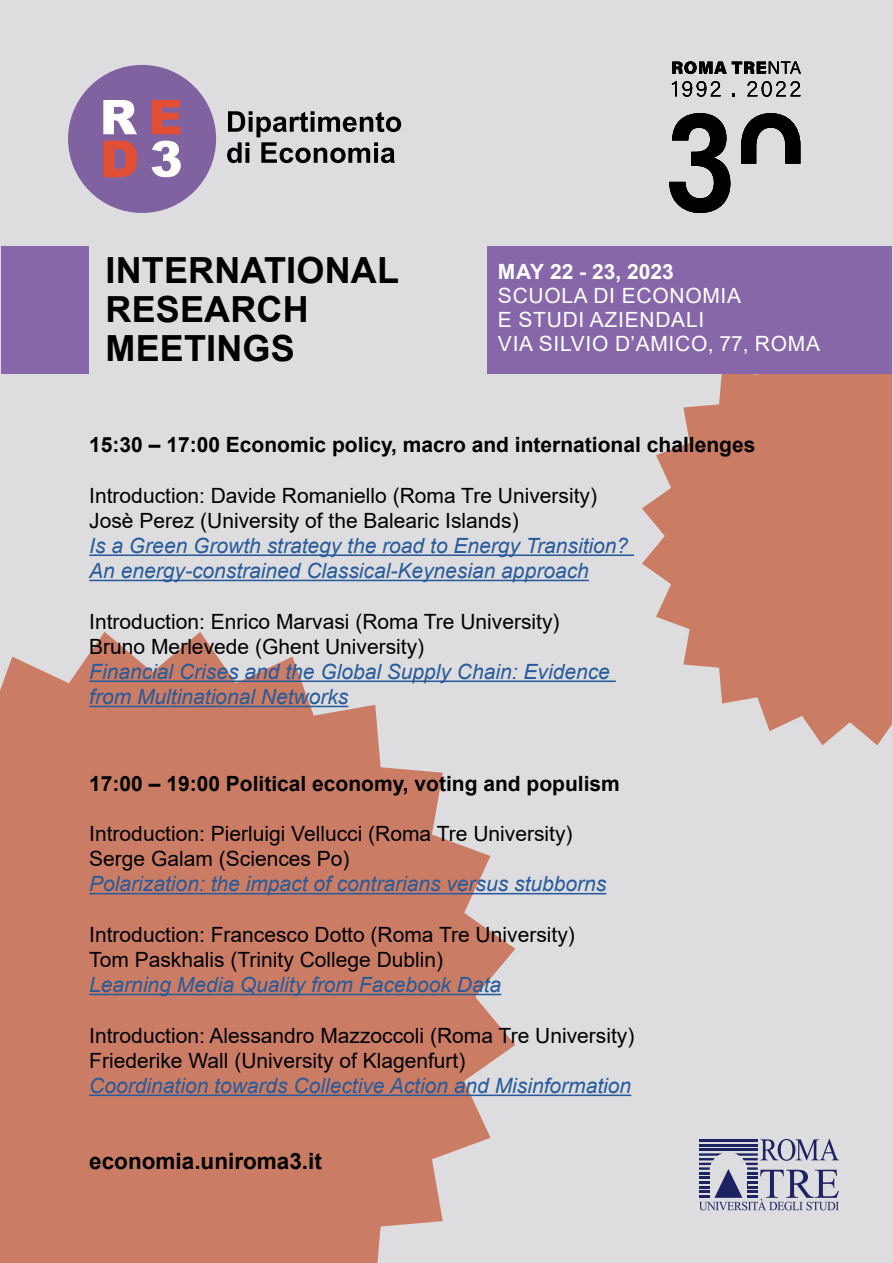
<style>
.page{position:relative;width:893px;height:1263px;background:#fff}
.page>*{position:absolute;margin:0;border:0;box-sizing:border-box;transform-origin:0 0}
.t1{font:700 36px/39px "Arial";letter-spacing:.005em;color:#000}
.t2{font:27px/27px "Arial";letter-spacing:.035em;color:#fff}
.t3{font:700 22.5px "Arial";color:#000}
.t4{font:21px/25.2px "Arial";color:#000}
.t5{font:italic 21px/25.2px "Arial";color:#275b9b}
.t6{font:700 21px "Arial";color:#000}
.t7{font:21px/24px "Arial";letter-spacing:.035em;color:#fff}
.t8{font:700 21px "Arial";color:#fff}
</style>
<div class="page">
<div style="left:0;top:0;width:892px;height:1263px;background:#dddcde"></div>
<svg style="left:0;top:632px;width:515px;height:631px;fill:#cb7c64"></svg>
<svg style="left:642px;top:374px;width:250px;height:371px;fill:#cb7c64"></svg>
<div style="left:68px;top:65px;width:148px;height:148px;background:#7f629f;border-radius:50%"></div>
<svg style="left:103px;top:100px;width:34px;height:34px"></svg>
<svg style="left:152px;top:100px;width:29px;height:34px"></svg>
<svg style="left:103px;top:141px;width:34px;height:36px"></svg>
<svg style="left:152px;top:141px;width:29px;height:36px"></svg>
<svg style="left:699px;top:1139px;width:140px;height:71px"></svg>
<svg style="left:227px;top:111px;width:174px;height:52px"></svg>
<hr style="left:89px;top:554px;width:545px;height:2px;background:#275b9b">
<hr style="left:89px;top:580px;width:500px;height:1px;background:#275b9b">
<hr style="left:89px;top:680px;width:527px;height:2px;background:#275b9b">
<hr style="left:89px;top:706px;width:259px;height:1px;background:#275b9b">
<hr style="left:89px;top:893px;width:517px;height:1px;background:#275b9b">
<hr style="left:89px;top:994px;width:412px;height:1px;background:#275b9b">
<hr style="left:89px;top:1094px;width:542px;height:2px;background:#275b9b">
<div style="left:487px;top:246px;width:405px;height:128px;background:#8767aa"></div>
<div style="left:1px;top:246px;width:87px;height:128px;background:#8767aa"></div>
<svg style="left:669px;top:113px;width:61px;height:100px"></svg>
<svg style="left:741px;top:113px;width:59px;height:51px"></svg>
<svg style="left:672px;top:61px;width:129px;height:13px"></svg>
<svg style="left:672px;top:81px;width:49px;height:16px"></svg>
<svg style="left:747px;top:81px;width:53px;height:16px"></svg>
<hr style="left:892px;top:0;width:1px;height:1263px;background:#dddcde">
<h1 class="t1" style="left:106px;top:251px;width:295px">INTERNATIONAL<br>RESEARCH<br>MEETINGS</h1>
<p class="t8" style="left:498px;top:257px;width:177px">MAY 22 - 23, 2023</p>
<p class="t7" style="left:498px;top:284px;width:324px">SCUOLA DI ECONOMIA<br>E STUDI AZIENDALI<br>VIA SILVIO D’AMICO, 77, ROMA</p>
<p class="t2" style="left:516px;top:282px;width:268px">CICLO DOTTORALE<br>XXXVII</p>
<p class="t6" style="left:89px;top:430px;width:668px">15:30 – 17:00 Economic policy, macro and international challenges</p>
<p class="t4" style="left:89px;top:482px;width:509px">Introduction: Davide Romaniello (Roma Tre University)<br>Josè Perez (University of the Balearic Islands)</p>
<p class="t5" style="left:89px;top:533px;width:540px">Is a Green Growth strategy the road to Energy Transition?<br>An energy-constrained Classical-Keynesian approach</p>
<p class="t4" style="left:89px;top:608px;width:472px">Introduction: Enrico Marvasi (Roma Tre University)<br>Bruno Merlevede (Ghent University)</p>
<p class="t5" style="left:89px;top:659px;width:522px">Financial Crises and the Global Supply Chain: Evidence from Multinational Networks</p>
<p class="t6" style="left:89px;top:768px;width:532px">17:00 – 19:00 Political economy, voting and populism</p>
<p class="t4" style="left:89px;top:821px;width:485px">Introduction: Pierluigi Vellucci (Roma Tre University)<br>Serge Galam (Sciences Po)</p>
<p class="t5" style="left:89px;top:872px;width:519px">Polarization: the impact of contrarians versus stubborns</p>
<p class="t4" style="left:89px;top:922px;width:487px">Introduction: Francesco Dotto (Roma Tre University)<br>Tom Paskhalis (Trinity College Dublin)</p>
<p class="t5" style="left:89px;top:972px;width:413px">Learning Media Quality from Facebook Data</p>
<p class="t4" style="left:89px;top:1022px;width:547px">Introduction: Alessandro Mazzoccoli (Roma Tre University)<br>Friederike Wall (University of Klagenfurt)</p>
<p class="t5" style="left:89px;top:1073px;width:543px">Coordination towards Collective Action and Misinformation</p>
<p class="t3" style="left:89px;top:1146px;width:234px">economia.uniroma3.it</p>
</div>
